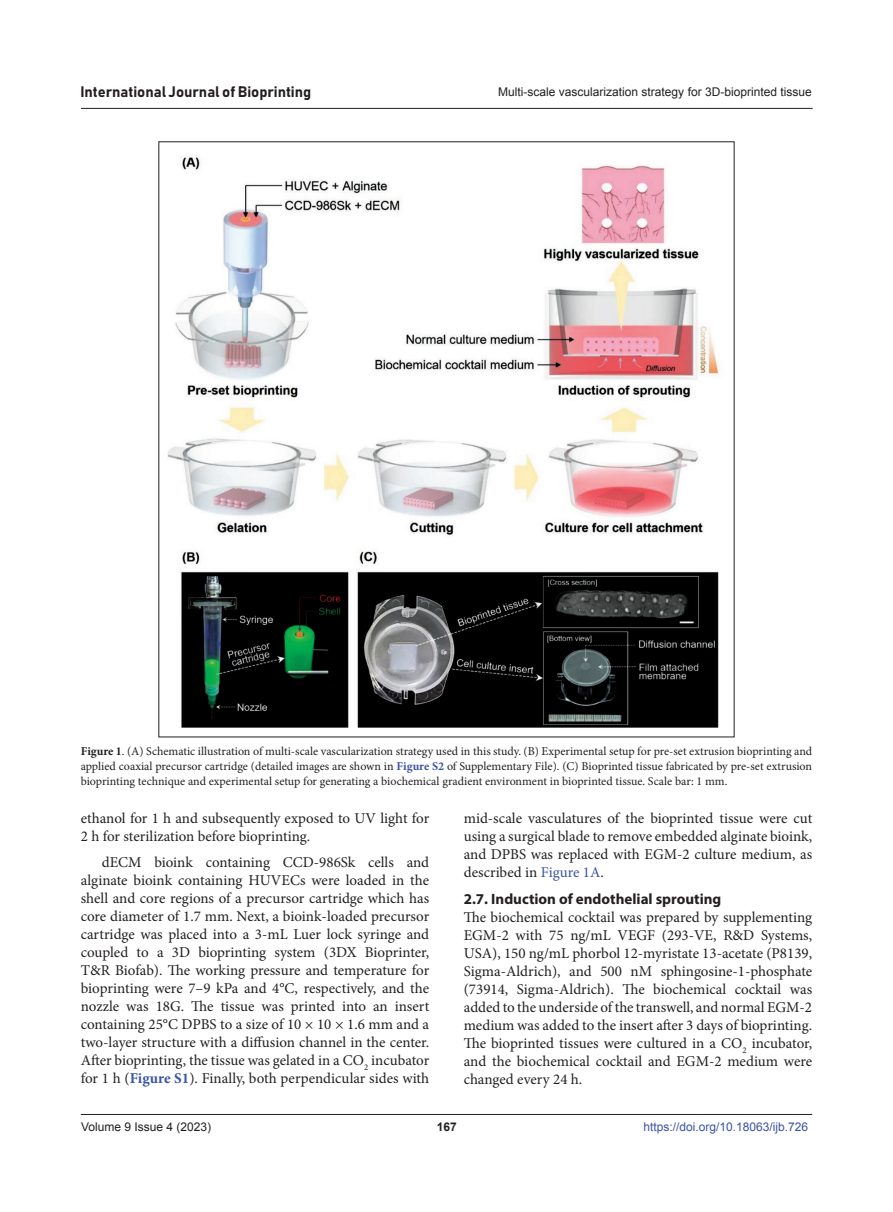
<style>
.page{position:relative;width:893px;height:1212px;background:#fff}
.page>*{position:absolute;margin:0;border:0;box-sizing:border-box;transform-origin:0 0}
.body_text{font:15px/18px "Minion Pro";color:#231f20;text-align:justify}
.body_text_first{font:15px/18px "Minion Pro";color:#231f20}
.Head2{font:700 15px "Myriad Pro";color:#231f20}
.t1{font:15px "Bahnschrift";color:#231f20}
.figLends{font:12px/15px "Minion Pro";color:#231f20;text-align:justify}
.t2{font:12px "Arial";color:#231f20}
.t3{font:12px "Arial";color:#3a53a3}
.t4{font:700 12px "Arial";color:#231f20}
.s1{font-weight:700}
.s2{font-weight:700;color:#3a53a3}
.s3{color:#3a53a3}
</style>
<div class="page">
<hr style="left:81px;top:1114px;width:731px;height:1px;background:#231f20">
<hr style="left:81px;top:108px;width:732px;height:1px;background:#231f20">
<img style="left:168px;top:156px;width:554px;height:572px">
<p class="t1" style="left:80px;top:83px;width:232px">International Journal of Bioprinting</p>
<p class="t2" style="left:498px;top:84px;width:315px">Multi-scale vascularization strategy for 3D-bioprinted tissue</p>
<p class="figLends" style="left:81px;top:743px;width:733px"><span class="s1">Figure 1</span>. (A) Schematic illustration of multi-scale vascularization strategy used in this study. (B) Experimental setup for pre-set extrusion bioprinting and applied coaxial precursor cartridge (detailed images are shown in <span class="s2">Figure S2</span> of Supplementary File). (C) Bioprinted tissue fabricated by pre-set extrusion bioprinting technique and experimental setup for generating a biochemical gradient environment in bioprinted tissue. Scale bar: 1 mm.</p>
<p class="body_text_first" style="left:81px;top:809px;width:350px">ethanol for 1 h and subsequently exposed to UV light for<br>2 h for sterilization before bioprinting.</p>
<p class="body_text" style="left:81px;top:853px;width:350px;text-indent:21px">dECM bioink containing CCD-986Sk cells and alginate bioink containing HUVECs were loaded in the shell and core regions of a precursor cartridge which has core diameter of 1.7 mm. Next, a bioink-loaded precursor cartridge was placed into a 3-mL Luer lock syringe and coupled to a 3D bioprinting system (3DX Bioprinter, T&amp;R Biofab). The working pressure and temperature for bioprinting were 7–9 kPa and 4°C, respectively, and the nozzle was 18G. The tissue was printed into an insert containing 25°C DPBS to a size of 10 × 10 × 1.6 mm and a two-layer structure with a diffusion channel in the center.<br>After bioprinting, the tissue was gelated in a CO<sub>2</sub> incubator for 1 h (<span class="s2">Figure S1</span>). Finally, both perpendicular sides with</p>
<p class="body_text" style="left:464px;top:809px;width:350px">mid-scale vasculatures of the bioprinted tissue were cut using a surgical blade to remove embedded alginate bioink, and DPBS was replaced with EGM-2 culture medium, as described in <span class="s3">Figure 1A</span>.</p>
<p class="Head2" style="left:464px;top:889px;width:259px">2.7. Induction of endothelial sprouting</p>
<p class="body_text_first" style="left:464px;top:908px;width:350px;text-align:justify">The biochemical cocktail was prepared by supplementing EGM-2 with 75 ng/mL VEGF (293-VE, R&amp;D Systems, USA), 150 ng/mL phorbol 12-myristate 13-acetate (P8139, Sigma-Aldrich), and 500 nM sphingosine-1-phosphate (73914, Sigma-Aldrich). The biochemical cocktail was added to the underside of the transwell, and normal EGM-2 medium was added to the insert after 3 days of bioprinting.<br>The bioprinted tissues were cultured in a CO<sub>2</sub> incubator, and the biochemical cocktail and EGM-2 medium were changed every 24 h.</p>
<p class="t2" style="left:81px;top:1119px;width:132px">Volume 9 Issue 4 (2023)</p>
<p class="t4" style="left:437px;top:1119px;width:22px">167</p>
<p class="t3" style="left:643px;top:1119px;width:166px">https://doi.org/10.18063/ijb.726</p>
</div>
